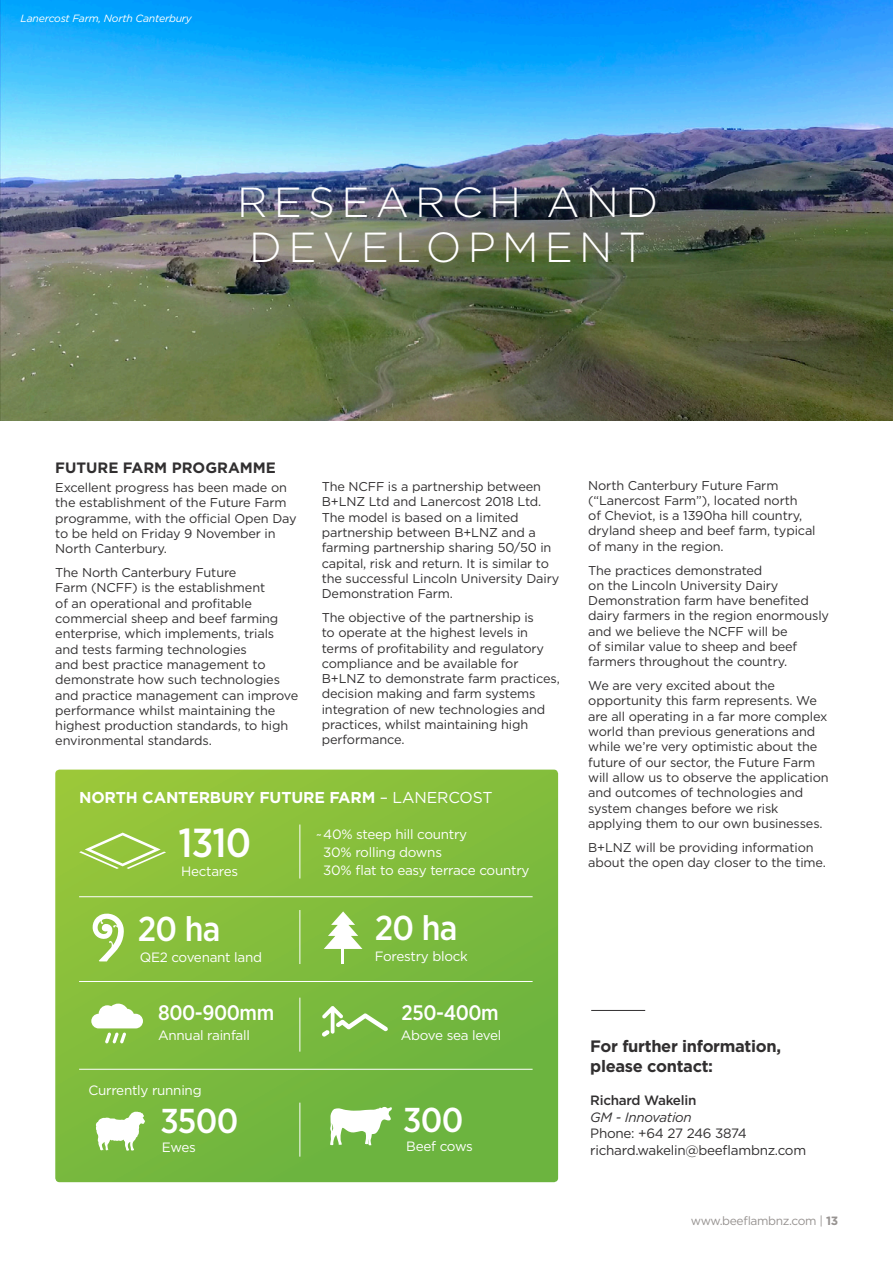
<style>
.page{position:relative;width:893px;height:1263px;background:#fff}
.page>*{position:absolute;margin:0;border:0;box-sizing:border-box;transform-origin:0 0}
.Body_Black_8_5pt{font:300 42px/45px "Gotham";letter-spacing:.15em;color:#fff}
.Body_Black_9pt{font:500 40.5px "Gotham Narrow";color:#fff}
.Body_Black_9pt-2{font:500 34.5px "Gotham Narrow";letter-spacing:-.02em;color:#fff}
.Body_Black_9pt-3{font:500 21px "Gotham Narrow";letter-spacing:-.02em;color:#fff}
.Body{font:700 16.5px/19.5px "Gotham";letter-spacing:-.02em;color:#312f30}
.Body_Black_8_5pt-2{font:700 15.75px "Gotham";letter-spacing:-.01em;color:#fff}
.Upper_body{font:700 15px "Gotham";color:#312f30}
.Body_Black_9pt-4{font:13.5px "Gotham";letter-spacing:-.02em;color:#fff}
.Body-2{font:13.5px/16.5px "Gotham";letter-spacing:-.02em;color:#312f30}
.Body_Black_8_5pt-3{font:12.75px/15.3px "Gotham";letter-spacing:-.01em;color:#312f30}
.t1{font:12px "Gotham";letter-spacing:-.03em;color:#979391}
.Body_Black_8_5pt-4{font:italic 10.5px "Gotham";letter-spacing:-.02em;color:#fff}
.s1{font-weight:400}
.s2{font-weight:500}
.s3{font-style:italic}
.s4{font-weight:700}
</style>
<div class="page">
<svg style="left:55px;top:770px;width:503px;height:412px;background:#7ebb3d"></svg>
<img style="left:0;top:0;width:893px;height:421px">
<hr style="left:591px;top:1010px;width:54px;height:1px;background:#312f30">
<svg style="left:79px;top:833px;width:87px;height:36px;background:#a5cd5b"></svg>
<hr style="left:79px;top:896px;width:454px;height:1px;background:#fff">
<hr style="left:79px;top:981px;width:454px;height:1px;background:#fff">
<hr style="left:79px;top:1069px;width:454px;height:1px;background:#fff">
<svg style="left:91px;top:1004px;width:52px;height:39px"></svg>
<svg style="left:330px;top:1107px;width:62px;height:38px"></svg>
<svg style="left:95px;top:1111px;width:50px;height:40px"></svg>
<svg style="left:92px;top:913px;width:32px;height:48px"></svg>
<hr style="left:341px;top:947px;width:3px;height:17px;background:#fff">
<svg style="left:324px;top:911px;width:38px;height:38px"></svg>
<svg style="left:322px;top:1006px;width:66px;height:30px"></svg>
<hr style="left:299px;top:998px;width:1px;height:54px;background:#fff">
<hr style="left:299px;top:910px;width:1px;height:54px;background:#fff">
<hr style="left:299px;top:824px;width:1px;height:54px;background:#fff">
<hr style="left:299px;top:1103px;width:1px;height:54px;background:#fff">
<p class="Body_Black_8_5pt-4" style="left:21px;top:12px;width:173px">Lanercost Farm, North Canterbury</p>
<p class="Body_Black_8_5pt" style="left:237px;top:179px;width:423px">RESEARCH AND<br>DEVELOPMENT</p>
<p class="Upper_body" style="left:55px;top:457px;width:222px">FUTURE FARM PROGRAMME</p>
<p class="Body_Black_8_5pt-3" style="left:55px;top:480px;width:243px">Excellent progress has been made on the establishment of the Future Farm programme, with the official Open Day to be held on Friday 9 November in<br>North Canterbury.</p>
<p class="Body_Black_8_5pt-3" style="left:55px;top:565px;width:245px">The North Canterbury Future<br>Farm (NCFF) is the establishment<br>of an operational and profitable commercial sheep and beef farming enterprise, which implements, trials and tests farming technologies<br>and best practice management to demonstrate how such technologies and practice management can improve performance whilst maintaining the highest production standards, to high environmental standards.</p>
<p class="Body_Black_8_5pt-3" style="left:322px;top:478px;width:239px">The NCFF is a partnership between B+LNZ Ltd and Lanercost 2018 Ltd.<br>The model is based on a limited partnership between B+LNZ and a farming partnership sharing 50/50 in capital, risk and return. It is similar to the successful Lincoln University Dairy Demonstration Farm.</p>
<p class="Body_Black_8_5pt-3" style="left:322px;top:609px;width:240px">The objective of the partnership is<br>to operate at the highest levels in terms of profitability and regulatory compliance and be available for B+LNZ to demonstrate farm practices, decision making and farm systems integration of new technologies and practices, whilst maintaining high performance.</p>
<p class="Body_Black_8_5pt-2" style="left:79px;top:787px;width:415px">NORTH CANTERBURY FUTURE FARM <span class="s1">– LANERCOST</span></p>
<p class="Body_Black_9pt" style="left:178px;top:817px;width:74px">1310</p>
<p class="Body_Black_9pt-4" style="left:181px;top:863px;width:59px">Hectares</p>
<p class="Body_Black_9pt-2" style="left:138px;top:907px;width:84px">20 ha</p>
<p class="Body_Black_9pt-4" style="left:140px;top:949px;width:124px">QE2 covenant land</p>
<p class="Body_Black_9pt-4" style="left:316px;top:826px;width:153px">~40% steep hill country</p>
<p class="Body_Black_9pt-4" style="left:323px;top:844px;width:120px">30% rolling downs</p>
<p class="Body_Black_9pt-4" style="left:323px;top:862px;width:208px">30% flat to easy terrace country</p>
<p class="Body_Black_9pt-2" style="left:375px;top:906px;width:84px">20 ha</p>
<p class="Body_Black_9pt-4" style="left:375px;top:947px;width:95px">Forestry block</p>
<p class="Body_Black_9pt-3" style="left:158px;top:1000px;width:118px">800-900mm</p>
<p class="Body_Black_9pt-3" style="left:402px;top:1000px;width:99px">250-400m</p>
<p class="Body_Black_9pt-4" style="left:158px;top:1026px;width:93px">Annual rainfall</p>
<p class="Body_Black_9pt-4" style="left:401px;top:1026px;width:102px">Above sea level</p>
<p class="Body_Black_9pt-4" style="left:88px;top:1081px;width:115px">Currently running</p>
<p class="Body_Black_9pt-2" style="left:160px;top:1099px;width:80px">3500</p>
<p class="Body_Black_9pt-4" style="left:162px;top:1139px;width:36px">Ewes</p>
<p class="Body_Black_9pt-2" style="left:403px;top:1098px;width:62px">300</p>
<p class="Body_Black_9pt-4" style="left:406px;top:1137px;width:68px">Beef cows</p>
<p class="Body_Black_8_5pt-3" style="left:588px;top:477px;width:229px">North Canterbury Future Farm (“Lanercost Farm”), located north<br>of Cheviot, is a 1390ha hill country, dryland sheep and beef farm, typical of many in the region.</p>
<p class="Body_Black_8_5pt-3" style="left:588px;top:562px;width:242px">The practices demonstrated<br>on the Lincoln University Dairy<br>Demonstration farm have benefited dairy farmers in the region enormously and we believe the NCFF will be<br>of similar value to sheep and beef farmers throughout the country.</p>
<p class="Body_Black_8_5pt-3" style="left:588px;top:678px;width:242px">We are very excited about the opportunity this farm represents. We are all operating in a far more complex world than previous generations and while we’re very optimistic about the future of our sector, the Future Farm will allow us to observe the application and outcomes of technologies and system changes before we risk applying them to our own businesses.</p>
<p class="Body_Black_8_5pt-3" style="left:588px;top:839px;width:239px">B+LNZ will be providing information about the open day closer to the time.</p>
<p class="Body" style="left:590px;top:1036px;width:192px">For further information, please contact:</p>
<p class="Body-2" style="left:590px;top:1092px;width:217px"><span class="s2">Richard Wakelin<br></span><span class="s3">GM - Innovation<br></span>Phone: +64 27 246 3874 richard.wakelin@beeflambnz.com</p>
<p class="t1" style="left:691px;top:1213px;width:149px">www.beeflambnz.com | <span class="s4">13</span></p>
</div>
